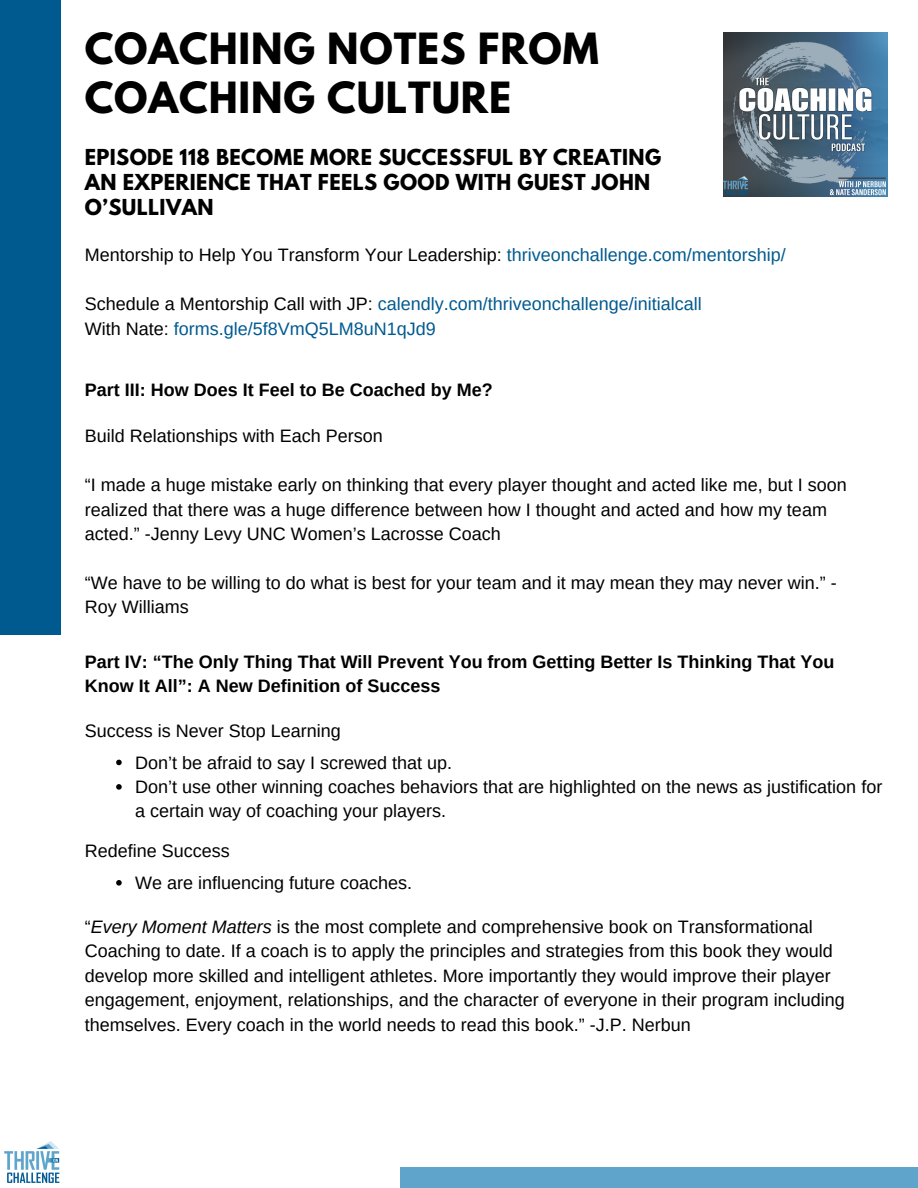
<style>
.page{position:relative;width:918px;height:1188px;background:#fff}
.page>*{position:absolute;margin:0;border:0;box-sizing:border-box;transform-origin:0 0}
.t1{font:700 38.1px/48.8px "League Spartan";letter-spacing:.02em;color:#000}
.t2{font:700 19.5px/24.9px "League Spartan";letter-spacing:.02em;color:#000}
.t3{font:18px/24.5px "Arimo";color:#000}
.t4{font:700 18px/24.5px "Arimo";color:#000}
.t5{font:18px/24.5px "Arimo";color:#005a90}
.s1{color:#005a90}
.s2{color:#000}
.s3{font-style:italic}
</style>
<div class="page">
<div style="left:0;top:0;width:61px;height:635px;background:#005a90"></div>
<div style="left:401px;top:1168px;width:517px;height:20px;background:#5fa4cb"></div>
<img style="left:723px;top:32px;width:165px;height:164px">
<img style="left:4px;top:1141px;width:56px;height:42px">
<svg style="left:116px;top:760px;width:6px;height:5px"></svg>
<svg style="left:116px;top:784px;width:6px;height:6px"></svg>
<svg style="left:116px;top:880px;width:6px;height:6px"></svg>
<h1 class="t1" style="left:85px;top:29px;width:516px">COACHING NOTES FROM<br>COACHING CULTURE</h1>
<p class="t2" style="left:85px;top:148px;width:578px">EPISODE 118 BECOME MORE SUCCESSFUL BY CREATING<br>AN EXPERIENCE THAT FEELS GOOD WITH GUEST JOHN<br>O’SULLIVAN</p>
<p class="t3" style="left:85px;top:243px;width:703px">Mentorship to Help You Transform Your Leadership: <span class="s1">thriveonchallenge.com/mentorship/</span></p>
<p class="t5" style="left:85px;top:292px;width:619px"><span class="s2">Schedule a Mentorship Call with JP:</span> calendly.com/thriveonchallenge/initialcall<br><span class="s2">With Nate:</span> forms.gle/5f8VmQ5LM8uN1qJd9</p>
<p class="t4" style="left:85px;top:377px;width:409px">Part III: How Does It Feel to Be Coached by Me?</p>
<p class="t3" style="left:85px;top:424px;width:300px">Build Relationships with Each Person</p>
<p class="t3" style="left:85px;top:473px;width:764px">“I made a huge mistake early on thinking that every player thought and acted like me, but I soon realized that there was a huge difference between how I thought and acted and how my team acted.” -Jenny Levy UNC Women’s Lacrosse Coach</p>
<p class="t3" style="left:85px;top:571px;width:754px">“We have to be willing to do what is best for your team and it may mean they may never win.” -<br>Roy Williams</p>
<p class="t4" style="left:85px;top:650px;width:751px">Part IV: “The Only Thing That Will Prevent You from Getting Better Is Thinking That You<br>Know It All”: A New Definition of Success</p>
<p class="t3" style="left:135px;top:715px;width:319px;line-height:31.5px;text-indent:-50px">Success is Never Stop Learning<br>Don’t be afraid to say I screwed that up.</p>
<p class="t3" style="left:135px;top:775px;width:749px">Don’t use other winning coaches behaviors that are highlighted on the news as justification for a certain way of coaching your players.</p>
<p class="t3" style="left:135px;top:835px;width:279px;line-height:31.5px;text-indent:-50px">Redefine Success<br>We are influencing future coaches.</p>
<p class="t3" style="left:85px;top:914px;width:762px">“<span class="s3">Every Moment Matters</span> is the most complete and comprehensive book on Transformational Coaching to date. If a coach is to apply the principles and strategies from this book they would develop more skilled and intelligent athletes. More importantly they would improve their player engagement, enjoyment, relationships, and the character of everyone in their program including themselves. Every coach in the world needs to read this book.” -J.P. Nerbun</p>
</div>
